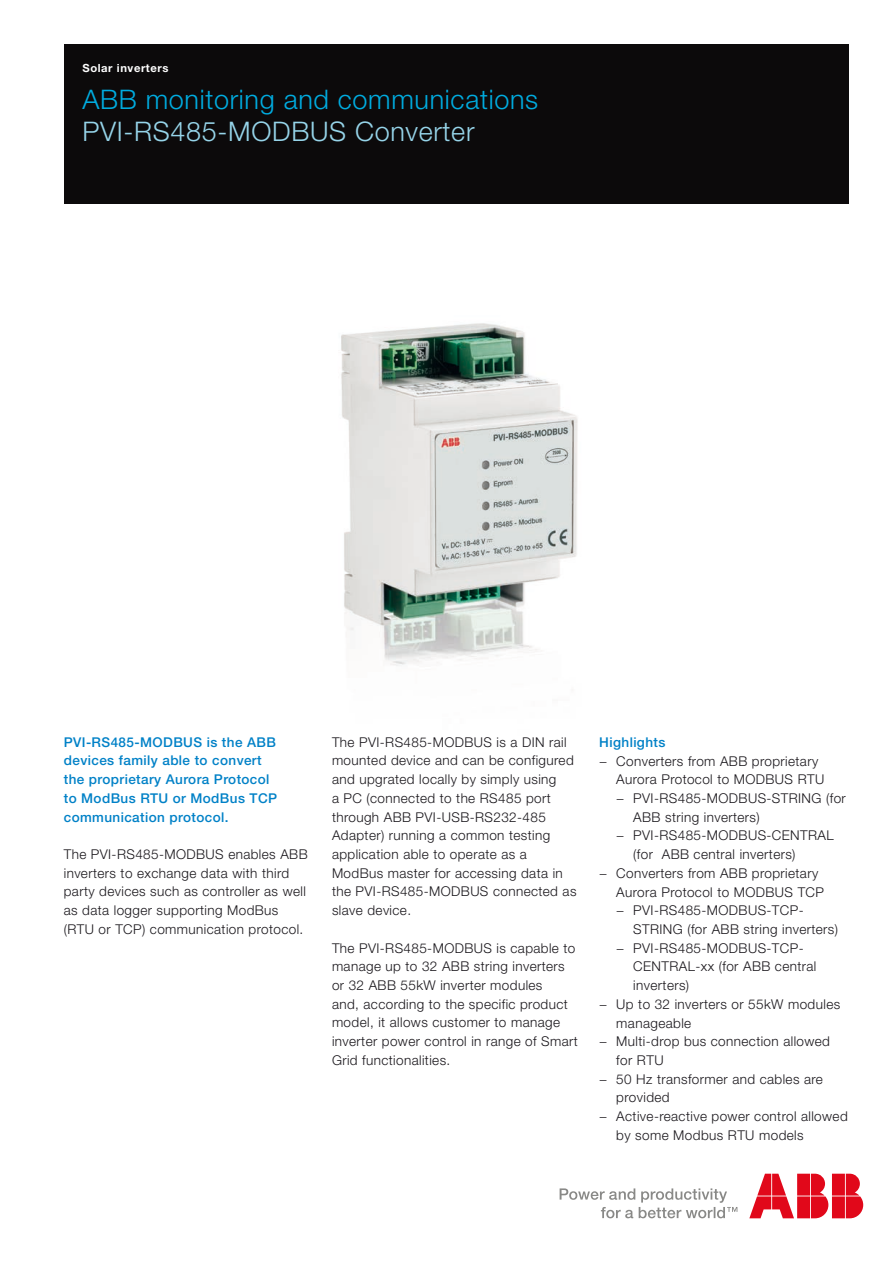
<style>
.page{position:relative;width:893px;height:1263px;background:#fff}
.page>*{position:absolute;margin:0;border:0;box-sizing:border-box;transform-origin:0 0}
.t1{font:300 27px "Helvetica Neue";letter-spacing:.025em;color:#00abdf}
.t2{font:300 27px "Helvetica Neue";letter-spacing:.025em;color:#96d4e9}
.t3{font:300 13.5px/18.8px "Helvetica Neue";letter-spacing:.03em;color:#1a171c}
.t4{font:500 13.5px/18.8px "Helvetica Neue";letter-spacing:.03em;color:#0081c7}
.t5{font:700 11.25px "Helvetica Neue";letter-spacing:.05em;color:#fff}
</style>
<div class="page">
<svg style="left:560px;top:1188px;width:177px;height:30px"></svg>
<svg style="left:749px;top:1174px;width:114px;height:44px"></svg>
<img style="left:341px;top:323px;width:237px;height:343px">
<div style="left:64px;top:45px;width:784px;height:159px;background:#0c0a0b"></div>
<p class="t5" style="left:82px;top:61px;width:88px">Solar inverters</p>
<h1 class="t1" style="left:82px;top:83px;width:457px">ABB monitoring and communications</h1>
<h1 class="t2" style="left:82px;top:115px;width:393px">PVI-RS485-MODBUS Converter</h1>
<p class="t4" style="left:64px;top:732px;width:215px">PVI-RS485-MODBUS is the ABB devices family able to convert the proprietary Aurora Protocol to ModBus RTU or ModBus TCP communication protocol.</p>
<p class="t3" style="left:64px;top:844px;width:245px">The PVI-RS485-MODBUS enables ABB inverters to exchange data with third party devices such as controller as well as data logger supporting ModBus (RTU or TCP) communication protocol.</p>
<p class="t3" style="left:332px;top:732px;width:246px">The PVI-RS485-MODBUS is a DIN rail mounted device and can be configured and upgrated locally by simply using<br>a PC (connected to the RS485 port through ABB PVI-USB-RS232-485<br>Adapter) running a common testing application able to operate as a<br>ModBus master for accessing data in the PVI-RS485-MODBUS connected as slave device.</p>
<p class="t3" style="left:332px;top:938px;width:247px">The PVI-RS485-MODBUS is capable to manage up to 32 ABB string inverters or 32 ABB 55kW inverter modules<br>and, according to the specific product model, it allows customer to manage inverter power control in range of Smart Grid functionalities.</p>
<p class="t4" style="left:599px;top:732px;width:68px">Highlights</p>
<p class="t3" style="left:599px;top:751px;width:220px">− Converters from ABB proprietary</p>
<p class="t3" style="left:616px;top:770px;width:210px">Aurora Protocol to MODBUS RTU</p>
<p class="t3" style="left:616px;top:788px;width:231px">− PVI-RS485-MODBUS-STRING (for</p>
<p class="t3" style="left:633px;top:807px;width:128px">ABB string inverters)</p>
<p class="t3" style="left:616px;top:826px;width:219px">− PVI-RS485-MODBUS-CENTRAL</p>
<p class="t3" style="left:633px;top:845px;width:164px">(for ABB central inverters)</p>
<p class="t3" style="left:599px;top:863px;width:220px">− Converters from ABB proprietary</p>
<p class="t3" style="left:616px;top:882px;width:209px">Aurora Protocol to MODBUS TCP</p>
<p class="t3" style="left:616px;top:901px;width:189px">− PVI-RS485-MODBUS-TCP-</p>
<p class="t3" style="left:633px;top:919px;width:206px">STRING (for ABB string inverters)</p>
<p class="t3" style="left:616px;top:938px;width:189px">− PVI-RS485-MODBUS-TCP-</p>
<p class="t3" style="left:633px;top:957px;width:185px">CENTRAL-xx (for ABB central</p>
<p class="t3" style="left:633px;top:975px;width:57px">inverters)</p>
<p class="t3" style="left:599px;top:994px;width:242px">− Up to 32 inverters or 55kW modules</p>
<p class="t3" style="left:616px;top:1013px;width:76px">manageable</p>
<p class="t3" style="left:599px;top:1032px;width:232px">− Multi-drop bus connection allowed</p>
<p class="t3" style="left:616px;top:1050px;width:49px">for RTU</p>
<p class="t3" style="left:599px;top:1069px;width:225px">− 50 Hz transformer and cables are</p>
<p class="t3" style="left:616px;top:1088px;width:55px">provided</p>
<p class="t3" style="left:599px;top:1106px;width:250px">− Active-reactive power control allowed</p>
<p class="t3" style="left:616px;top:1125px;width:189px">by some Modbus RTU models</p>
</div>
